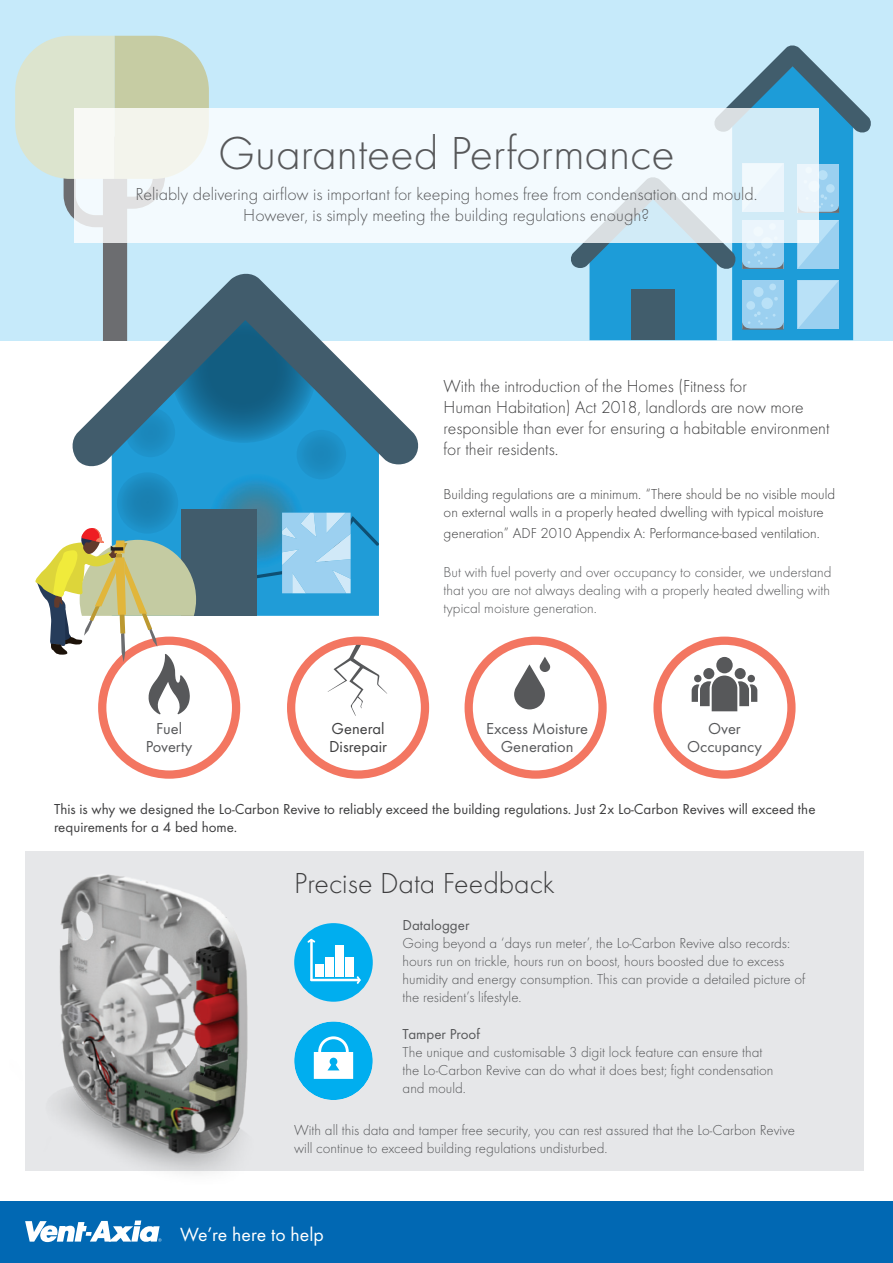
<style>
.page{position:relative;width:893px;height:1263px;background:#fff}
.page>*{position:absolute;margin:0;border:0;box-sizing:border-box;transform-origin:0 0}
.t1{font:300 48px "Futura T";color:#57585a}
.t2{font:300 30px "Futura T";color:#3e3e3f}
.t3{font:19.8px "Futura T";color:#fff}
.t4{font:300 18px/21px "Futura T";color:#3e3e3f}
.t5{font:300 18px/21px "Futura T";color:#57585a;text-align:center}
.t6{font:16.5px/17.9px "Futura T";color:#57585a;text-align:center}
.t7{font:16.5px/17.9px "Futura T";color:#3e3e3f}
.t8{font:300 15px/18px "Futura T";color:#57585a}
.t9{font:300 15px/18px "Futura T";color:#3e3e3f}
.t10{font:15px/18px "Futura T";color:#3e3e3f}
.t11{font:15px "Futura T";color:#57585a}
</style>
<div class="page">
<div style="left:0;top:1201px;width:893px;height:62px;background:#0168b3"></div>
<svg style="left:25px;top:1220px;width:137px;height:22px"></svg>
<div style="left:0;top:0;width:893px;height:340px;background:#c6eafa"></div>
<div style="left:25px;top:852px;width:838px;height:319px;background:#e6e7e9"></div>
<img style="left:56px;top:874px;width:192px;height:300px">
<div style="left:294px;top:923px;width:79px;height:79px;background:#00aeef;border-radius:50%"></div>
<hr style="left:310px;top:940px;width:3px;height:41px;background:#fff">
<hr style="left:310px;top:979px;width:50px;height:2px;background:#fff">
<div style="left:316px;top:964px;width:8px;height:12px;background:#fff"></div>
<div style="left:326px;top:957px;width:8px;height:19px;background:#fff"></div>
<div style="left:346px;top:957px;width:8px;height:19px;background:#fff"></div>
<div style="left:336px;top:945px;width:8px;height:31px;background:#fff"></div>
<svg style="left:357px;top:976px;width:4px;height:8px"></svg>
<svg style="left:307px;top:939px;width:8px;height:4px"></svg>
<div style="left:294px;top:1021px;width:79px;height:79px;background:#00aeef;border-radius:50%"></div>
<svg style="left:314px;top:1036px;width:39px;height:43px"></svg>
<div style="left:653px;top:637px;width:143px;height:142px;border:8px solid #f37661;border-radius:50%"></div>
<svg style="left:692px;top:657px;width:65px;height:54px"></svg>
<div style="left:465px;top:637px;width:142px;height:142px;border:8px solid #f37661;border-radius:50%"></div>
<svg style="left:514px;top:657px;width:36px;height:52px"></svg>
<div style="left:98px;top:637px;width:142px;height:142px;border:8px solid #f37661;border-radius:50%"></div>
<svg style="left:328px;top:642px;width:59px;height:74px"></svg>
<div style="left:287px;top:637px;width:142px;height:142px;border:8px solid #f37661;border-radius:50%"></div>
<svg style="left:15px;top:36px;width:194px;height:236px"></svg>
<div style="left:112px;top:468px;width:267px;height:148px;background:#209cd7"></div>
<img style="left:209px;top:474px;width:94px;height:39px">
<div style="left:181px;top:509px;width:75px;height:107px;background:#415c6c"></div>
<svg style="left:256px;top:513px;width:123px;height:80px;background:#6eb7dd"></svg>
<div style="left:297px;top:430px;width:49px;height:49px;background:#1d92c9;border-radius:50%"></div>
<svg style="left:117px;top:472px;width:61px;height:62px;background:#1b89be"></svg>
<svg style="left:71px;top:272px;width:349px;height:196px"></svg>
<svg style="left:571px;top:45px;width:300px;height:295px"></svg>
<svg style="left:74px;top:108px;width:745px;height:135px;background:#eef6fa"></svg>
<svg style="left:35px;top:528px;width:161px;height:186px"></svg>
<p class="t1" style="left:218px;top:125px;width:458px">Guaranteed Performance</p>
<p class="t5" style="left:135px;top:183px;width:623px">Reliably delivering airflow is important for keeping homes free from condensation and mould.<br>However, is simply meeting the building regulations enough?</p>
<p class="t6" style="left:146px;top:719px;width:48px">Fuel<br>Poverty</p>
<p class="t7" style="left:329px;top:719px;width:59px">General<br>Disrepair</p>
<p class="t4" style="left:444px;top:376px;width:387px">With the introduction of the Homes (Fitness for<br>Human Habitation) Act 2018, landlords are now more responsible than ever for ensuring a habitable environment for their residents.</p>
<p class="t9" style="left:444px;top:485px;width:393px">Building regulations are a minimum. “There should be no visible mould on external walls in a properly heated dwelling with typical moisture</p>
<p class="t9" style="left:444px;top:524px;width:378px">generation” ADF 2010 Appendix A: Performance-based ventilation.</p>
<p class="t8" style="left:444px;top:563px;width:389px;text-align:justify">But with fuel poverty and over occupancy to consider, we understand that you are not always dealing with a properly heated dwelling with typical moisture generation.</p>
<p class="t6" style="left:486px;top:719px;width:103px">Excess Moisture<br>Generation</p>
<p class="t6" style="left:687px;top:719px;width:76px">Over<br>Occupancy</p>
<p class="t10" style="left:54px;top:800px;width:763px">This is why we designed the Lo-Carbon Revive to reliably exceed the building regulations. Just 2x Lo-Carbon Revives will exceed the requirements for a 4 bed home.</p>
<p class="t2" style="left:294px;top:866px;width:262px">Precise Data Feedback</p>
<p class="t11" style="left:403px;top:916px;width:68px">Datalogger</p>
<p class="t8" style="left:403px;top:934px;width:404px">Going beyond a ‘days run meter’, the Lo-Carbon Revive also records: hours run on trickle, hours run on boost, hours boosted due to excess humidity and energy consumption. This can provide a detailed picture of the resident’s lifestyle.</p>
<p class="t11" style="left:403px;top:1025px;width:79px">Tamper Proof</p>
<p class="t8" style="left:403px;top:1043px;width:372px">The unique and customisable 3 digit lock feature can ensure that the Lo-Carbon Revive can do what it does best; fight condensation and mould.</p>
<p class="t8" style="left:294px;top:1121px;width:502px">With all this data and tamper free security, you can rest assured that the Lo-Carbon Revive will continue to exceed building regulations undisturbed.</p>
<h3 class="t3" style="left:180px;top:1223px;width:145px">We’re here to help</h3>
</div>
